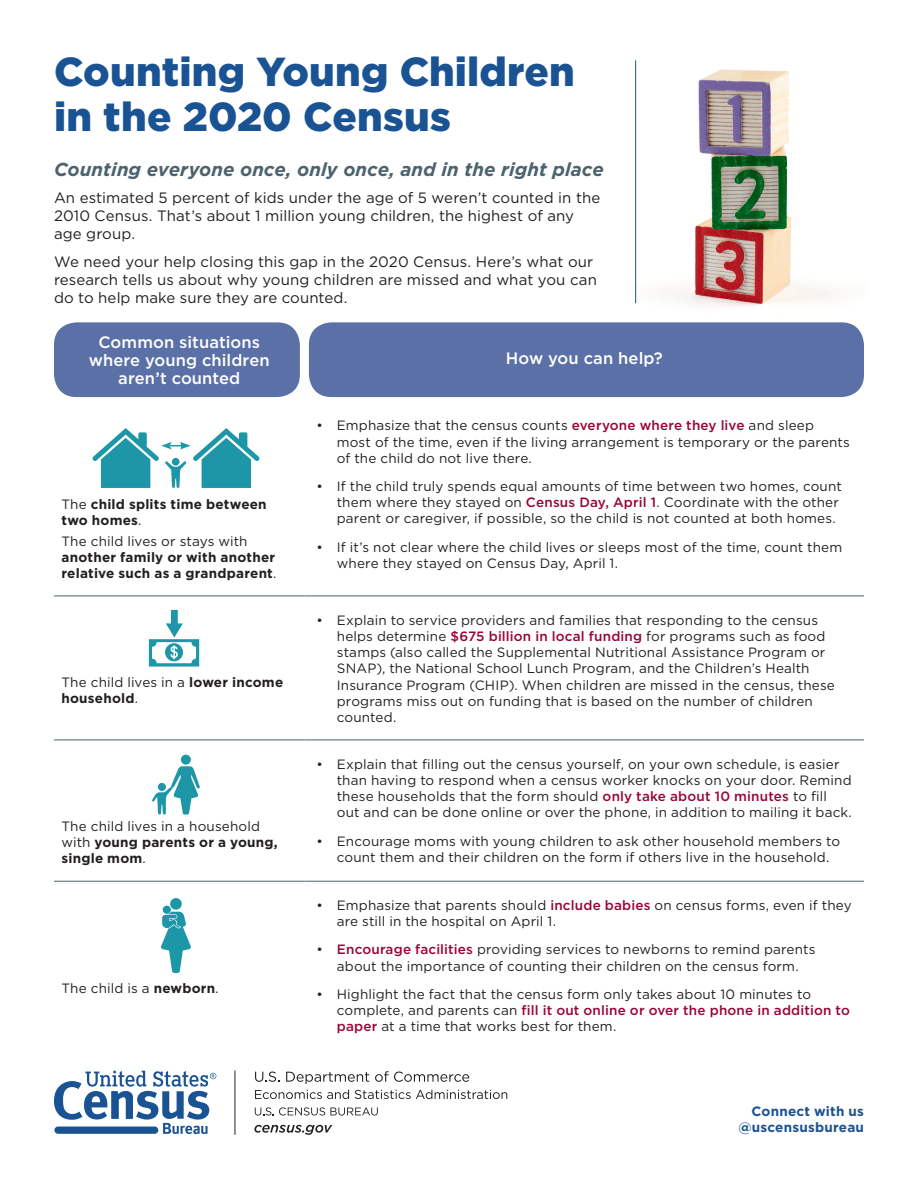
<style>
.page{position:relative;width:918px;height:1188px;background:#fff}
.page>*{position:absolute;margin:0;border:0;box-sizing:border-box;transform-origin:0 0}
.t1{font:900 40.5px/45px "Gotham";letter-spacing:.005em;color:#1a5393}
.t2{font:italic 700 18.75px "Gotham";color:#4c636e}
.body_text{font:500 16.5px/18px "Gotham";letter-spacing:.005em;color:#fff;text-align:center}
.body_text-2{font:15px/18px "Gotham";letter-spacing:.005em;color:#231f20}
.body_text-3{font:13.5px/16.2px "Gotham";letter-spacing:.01em;color:#231f20}
.body_text-4{font:700 13.5px/16.2px "Gotham";letter-spacing:.015em;color:#231f20}
.t3{font:700 13.5px/16.2px "Gotham";letter-spacing:.02em;color:#1a5393;text-align:right}
.s1{font-weight:400}
.s2{font-weight:700}
.s3{font-weight:500;color:#990438}
</style>
<div class="page">
<hr style="left:235px;top:1070px;width:1px;height:65px;background:#231f20">
<svg style="left:255px;top:1072px;width:24px;height:10px"></svg>
<svg style="left:286px;top:1072px;width:83px;height:12px"></svg>
<svg style="left:375px;top:1071px;width:94px;height:11px"></svg>
<svg style="left:255px;top:1090px;width:94px;height:9px"></svg>
<svg style="left:355px;top:1090px;width:152px;height:9px"></svg>
<svg style="left:255px;top:1107px;width:123px;height:9px"></svg>
<svg style="left:254px;top:1125px;width:78px;height:10px"></svg>
<svg style="left:54px;top:1071px;width:162px;height:63px"></svg>
<img style="left:635px;top:60px;width:218px;height:265px">
<div style="left:54px;top:322px;width:246px;height:75px;background:#5a70a6;border-radius:22px"></div>
<div style="left:309px;top:322px;width:555px;height:75px;background:#5a70a6;border-radius:22px"></div>
<hr style="left:54px;top:596px;width:251px;height:1px;background:#4c636e">
<hr style="left:305px;top:596px;width:559px;height:1px;background:#4c636e">
<hr style="left:54px;top:740px;width:251px;height:1px;background:#4c636e">
<hr style="left:305px;top:740px;width:559px;height:1px;background:#4c636e">
<hr style="left:54px;top:881px;width:251px;height:1px;background:#4c636e">
<hr style="left:305px;top:881px;width:559px;height:1px;background:#4c636e">
<hr style="left:635px;top:60px;width:1px;height:243px;background:#1a5393">
<div style="left:181px;top:755px;width:10px;height:10px;background:#1d97a8;border-radius:50%"></div>
<svg style="left:92px;top:428px;width:168px;height:60px"></svg>
<svg style="left:152px;top:766px;width:48px;height:49px"></svg>
<div style="left:170px;top:898px;width:12px;height:12px;background:#1d97a8;border-radius:50%"></div>
<div style="left:163px;top:906px;width:8px;height:8px;background:#1d97a8;border-radius:50%"></div>
<svg style="left:161px;top:912px;width:30px;height:61px"></svg>
<svg style="left:149px;top:610px;width:50px;height:57px"></svg>
<p class="t1" style="left:54px;top:48px;width:522px">Counting Young Children in the 2020 Census</p>
<p class="t2" style="left:54px;top:156px;width:551px">Counting everyone once, only once, and in the right place</p>
<p class="body_text-2" style="left:54px;top:188px;width:548px">An estimated 5 percent of kids under the age of 5 weren’t counted in the<br>2010 Census. That’s about 1 million young children, the highest of any age group.</p>
<p class="body_text-2" style="left:54px;top:252px;width:544px">We need your help closing this gap in the 2020 Census. Here’s what our research tells us about why young children are missed and what you can do to help make sure they are counted.</p>
<p class="body_text" style="left:89px;top:333px;width:182px">Common situations where young children aren’t counted</p>
<p class="body_text" style="left:506px;top:349px;width:159px">How you can help?</p>
<p class="body_text-4" style="left:62px;top:496px;width:207px"><span class="s1">The</span> child splits time between two homes<span class="s1">.</span></p>
<p class="body_text-4" style="left:62px;top:533px;width:216px"><span class="s1">The child lives or stays with </span>another family or with another relative such as a grandparent<span class="s1">.</span></p>
<p class="body_text-4" style="left:62px;top:674px;width:223px"><span class="s1">The child lives in a</span> lower income household<span class="s1">.</span></p>
<p class="body_text-3" style="left:62px;top:818px;width:218px">The child lives in a household with <span class="s2">young parents or a young, single mom</span>.</p>
<p class="body_text-3" style="left:62px;top:980px;width:159px">The child is a <span class="s2">newborn</span>.</p>
<p class="body_text-3" style="left:337px;top:417px;width:515px;text-indent:-20px">• Emphasize that the census counts <span class="s3">everyone where they live</span> and sleep most of the time, even if the living arrangement is temporary or the parents of the child do not live there.</p>
<p class="body_text-3" style="left:337px;top:478px;width:507px;text-indent:-20px">• If the child truly spends equal amounts of time between two homes, count them where they stayed on <span class="s3">Census Day, April 1</span>. Coordinate with the other parent or caregiver, if possible, so the child is not counted at both homes.</p>
<p class="body_text-3" style="left:337px;top:538px;width:507px;text-indent:-20px">• If it’s not clear where the child lives or sleeps most of the time, count them where they stayed on Census Day, April 1.</p>
<p class="body_text-3" style="left:337px;top:612px;width:500px;text-indent:-20px">• Explain to service providers and families that responding to the census helps determine <span class="s3">$675 billion in local funding</span> for programs such as food stamps (also called the Supplemental Nutritional Assistance Program or SNAP), the National School Lunch Program, and the Children’s Health Insurance Program (CHIP). When children are missed in the census, these programs miss out on funding that is based on the number of children counted.</p>
<p class="body_text-3" style="left:337px;top:756px;width:517px;text-indent:-20px">• Explain that filling out the census yourself, on your own schedule, is easier than having to respond when a census worker knocks on your door. Remind these households that the form should <span class="s3">only take about 10 minutes</span> to fill out and can be done online or over the phone, in addition to mailing it back.</p>
<p class="body_text-3" style="left:337px;top:832px;width:505px;text-indent:-20px">• Encourage moms with young children to ask other household members to count them and their children on the form if others live in the household.</p>
<p class="body_text-3" style="left:337px;top:897px;width:516px;text-indent:-20px">• Emphasize that parents should <span class="s3">include babies</span> on census forms, even if they are still in the hospital on April 1.</p>
<p class="body_text-3" style="left:317px;top:941px;width:501px;text-align:center">• <span class="s3">Encourage facilities</span> providing services to newborns to remind parents about the importance of counting their children on the census form.</p>
<p class="body_text-3" style="left:337px;top:986px;width:515px;text-indent:-20px">• Highlight the fact that the census form only takes about 10 minutes to complete, and parents can <span class="s3">fill it out online or over the phone in addition to paper</span> at a time that works best for them.</p>
<p class="t3" style="left:738px;top:1103px;width:127px">Connect with us @uscensusbureau</p>
</div>
